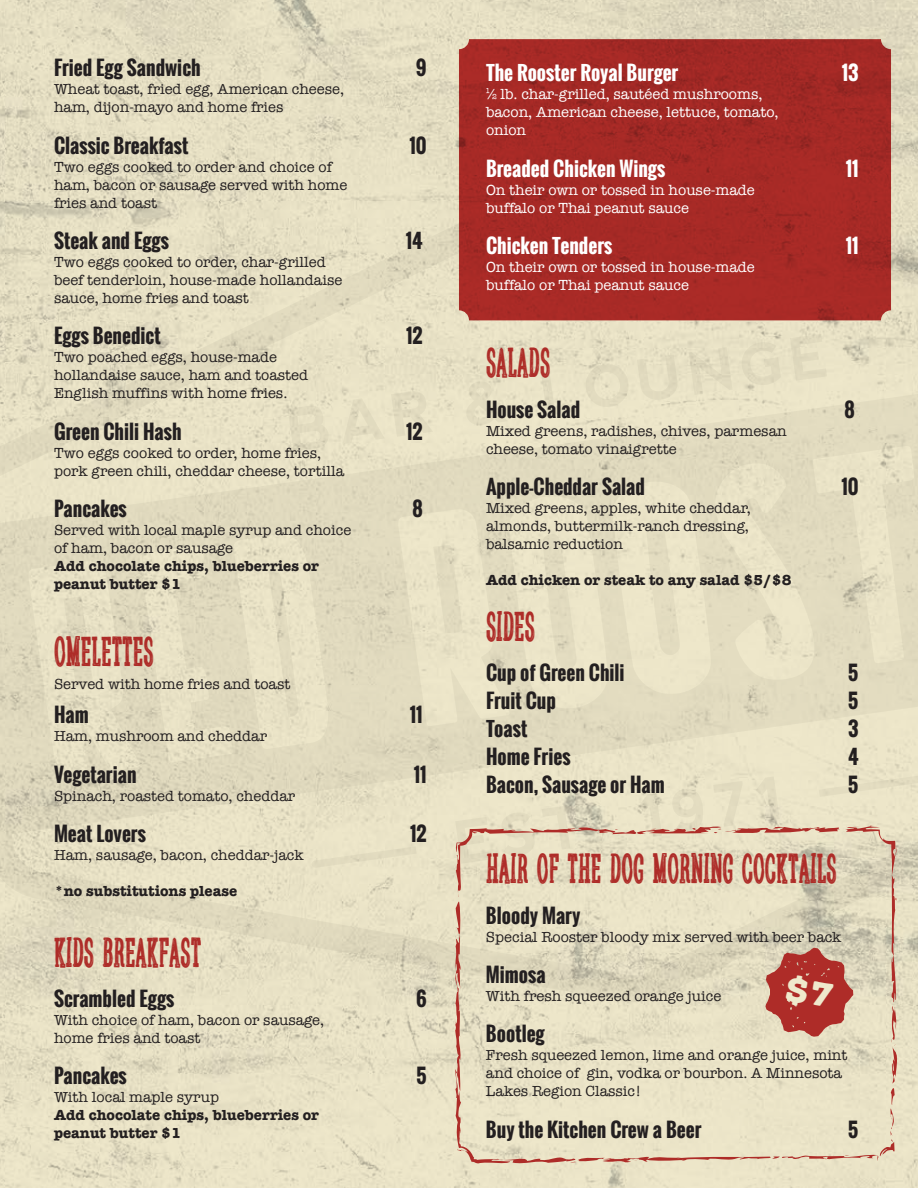
<style>
.page{position:relative;width:918px;height:1188px;background:#fff}
.page>*{position:absolute;margin:0;border:0;box-sizing:border-box;transform-origin:0 0}
.t1{font:39px "Sanek";color:#ae2c28}
.t2{font:700 19.5px "Oswald";color:#231f20}
.t3{font:700 19.5px "Oswald";color:#fff}
.t4{font:15px/18px "American Typewriter";color:#231f20}
.t5{font:15px/18px "American Typewriter";color:#fff}
.t6{font:700 15px/18px "American Typewriter";color:#231f20}
</style>
<div class="page">
<img style="left:0;top:0;width:918px;height:1188px">
<svg style="left:455px;top:775px;width:463px;height:390px;background:#e2d5bb"></svg>
<h2 class="t2" style="left:54px;top:53px;width:148px">Fried Egg Sandwich</h2>
<h2 class="t2" style="left:416px;top:53px;width:12px">9</h2>
<p class="t4" style="left:54px;top:80px;width:292px">Wheat toast, fried egg, American cheese, ham, dijon-mayo and home fries</p>
<h2 class="t2" style="left:54px;top:131px;width:136px">Classic Breakfast</h2>
<h2 class="t2" style="left:409px;top:131px;width:19px">10</h2>
<p class="t4" style="left:54px;top:157px;width:295px">Two eggs cooked to order and choice of ham, bacon or sausage served with home fries and toast</p>
<h2 class="t2" style="left:54px;top:226px;width:116px">Steak and Eggs</h2>
<h2 class="t2" style="left:406px;top:226px;width:18px">14</h2>
<p class="t4" style="left:54px;top:252px;width:290px">Two eggs cooked to order, char-grilled beef tenderloin, house-made hollandaise sauce, home fries and toast</p>
<h2 class="t2" style="left:54px;top:321px;width:108px">Eggs Benedict</h2>
<h2 class="t2" style="left:406px;top:321px;width:18px">12</h2>
<p class="t4" style="left:54px;top:348px;width:256px">Two poached eggs, house-made hollandaise sauce, ham and toasted<br>English muffins with home fries.</p>
<h2 class="t2" style="left:54px;top:417px;width:129px">Green Chili Hash</h2>
<h2 class="t2" style="left:406px;top:417px;width:18px">12</h2>
<p class="t4" style="left:54px;top:443px;width:292px">Two eggs cooked to order, home fries, pork green chili, cheddar cheese, tortilla</p>
<h2 class="t2" style="left:54px;top:494px;width:74px">Pancakes</h2>
<h2 class="t2" style="left:412px;top:494px;width:12px">8</h2>
<p class="t4" style="left:54px;top:521px;width:299px">Served with local maple syrup and choice of ham, bacon or sausage</p>
<p class="t6" style="left:54px;top:556px;width:266px">Add chocolate chips, blueberries or peanut butter $1</p>
<h1 class="t1" style="left:54px;top:633px;width:101px">OMELETTES</h1>
<p class="t4" style="left:54px;top:674px;width:238px">Served with home fries and toast</p>
<h2 class="t2" style="left:54px;top:700px;width:36px">Ham</h2>
<h2 class="t2" style="left:410px;top:700px;width:14px">11</h2>
<p class="t4" style="left:54px;top:727px;width:215px">Ham, mushroom and cheddar</p>
<h2 class="t2" style="left:54px;top:760px;width:84px">Vegetarian</h2>
<h2 class="t2" style="left:414px;top:760px;width:14px">11</h2>
<p class="t4" style="left:54px;top:786px;width:243px">Spinach, roasted tomato, cheddar</p>
<h2 class="t2" style="left:54px;top:819px;width:94px">Meat Lovers</h2>
<h2 class="t2" style="left:410px;top:819px;width:18px">12</h2>
<p class="t4" style="left:54px;top:846px;width:251px">Ham, sausage, bacon, cheddar-jack</p>
<p class="t6" style="left:54px;top:881px;width:185px">*no substitutions please</p>
<h1 class="t1" style="left:54px;top:933px;width:149px">KIDS BREAKFAST</h1>
<h2 class="t2" style="left:54px;top:984px;width:122px">Scrambled Eggs</h2>
<h2 class="t2" style="left:416px;top:984px;width:12px">6</h2>
<p class="t4" style="left:54px;top:1011px;width:272px">With choice of ham, bacon or sausage, home fries and toast</p>
<h2 class="t2" style="left:54px;top:1061px;width:74px">Pancakes</h2>
<h2 class="t2" style="left:416px;top:1061px;width:12px">5</h2>
<p class="t4" style="left:54px;top:1088px;width:167px">With local maple syrup</p>
<p class="t6" style="left:54px;top:1106px;width:266px">Add chocolate chips, blueberries or peanut butter $1</p>
<h2 class="t3" style="left:486px;top:58px;width:194px">The Rooster Royal Burger</h2>
<h2 class="t3" style="left:842px;top:58px;width:18px">13</h2>
<p class="t5" style="left:486px;top:85px;width:294px">½ lb. char-grilled, sautéed mushrooms, bacon, American cheese, lettuce, tomato, onion</p>
<h2 class="t3" style="left:486px;top:154px;width:181px">Breaded Chicken Wings</h2>
<h2 class="t3" style="left:846px;top:154px;width:14px">11</h2>
<p class="t5" style="left:486px;top:180px;width:270px">On their own or tossed in house-made buffalo or Thai peanut sauce</p>
<h2 class="t3" style="left:486px;top:231px;width:128px">Chicken Tenders</h2>
<h2 class="t3" style="left:846px;top:231px;width:14px">11</h2>
<p class="t5" style="left:486px;top:258px;width:270px">On their own or tossed in house-made buffalo or Thai peanut sauce</p>
<h1 class="t1" style="left:486px;top:343px;width:66px">SALADS</h1>
<h2 class="t2" style="left:486px;top:395px;width:96px">House Salad</h2>
<h2 class="t2" style="left:844px;top:395px;width:12px">8</h2>
<p class="t4" style="left:486px;top:421px;width:302px">Mixed greens, radishes, chives, parmesan cheese, tomato vinaigrette</p>
<h2 class="t2" style="left:486px;top:472px;width:161px">Apple-Cheddar Salad</h2>
<h2 class="t2" style="left:841px;top:472px;width:19px">10</h2>
<p class="t4" style="left:486px;top:498px;width:266px">Mixed greens, apples, white cheddar, almonds, buttermilk-ranch dressing, balsamic reduction</p>
<p class="t6" style="left:486px;top:570px;width:307px">Add chicken or steak to any salad $5/$8</p>
<h1 class="t1" style="left:486px;top:607px;width:51px">SIDES</h1>
<h2 class="t2" style="left:486px;top:658px;width:140px">Cup of Green Chili</h2>
<h2 class="t2" style="left:848px;top:658px;width:12px">5</h2>
<h2 class="t2" style="left:486px;top:686px;width:71px">Fruit Cup</h2>
<h2 class="t2" style="left:848px;top:686px;width:12px">5</h2>
<h2 class="t2" style="left:486px;top:714px;width:43px">Toast</h2>
<h2 class="t2" style="left:848px;top:714px;width:12px">3</h2>
<h2 class="t2" style="left:486px;top:742px;width:86px">Home Fries</h2>
<h2 class="t2" style="left:848px;top:742px;width:12px">4</h2>
<h2 class="t2" style="left:486px;top:770px;width:180px">Bacon, Sausage or Ham</h2>
<h2 class="t2" style="left:848px;top:770px;width:12px">5</h2>
<h1 class="t1" style="left:486px;top:849px;width:352px">HAIR OF THE DOG MORNING COCKTAILS</h1>
<h2 class="t2" style="left:486px;top:901px;width:96px">Bloody Mary</h2>
<p class="t4" style="left:486px;top:927px;width:357px">Special Rooster bloody mix served with beer back</p>
<h2 class="t2" style="left:486px;top:960px;width:61px">Mimosa</h2>
<p class="t4" style="left:486px;top:986px;width:237px">With fresh squeezed orange juice</p>
<h2 class="t2" style="left:486px;top:1019px;width:60px">Bootleg</h2>
<p class="t4" style="left:486px;top:1046px;width:363px">Fresh squeezed lemon, lime and orange juice, mint and choice of gin, vodka or bourbon. A Minnesota<br>Lakes Region Classic!</p>
<h2 class="t2" style="left:486px;top:1115px;width:217px">Buy the Kitchen Crew a Beer</h2>
<h2 class="t2" style="left:848px;top:1115px;width:12px">5</h2>
</div>
